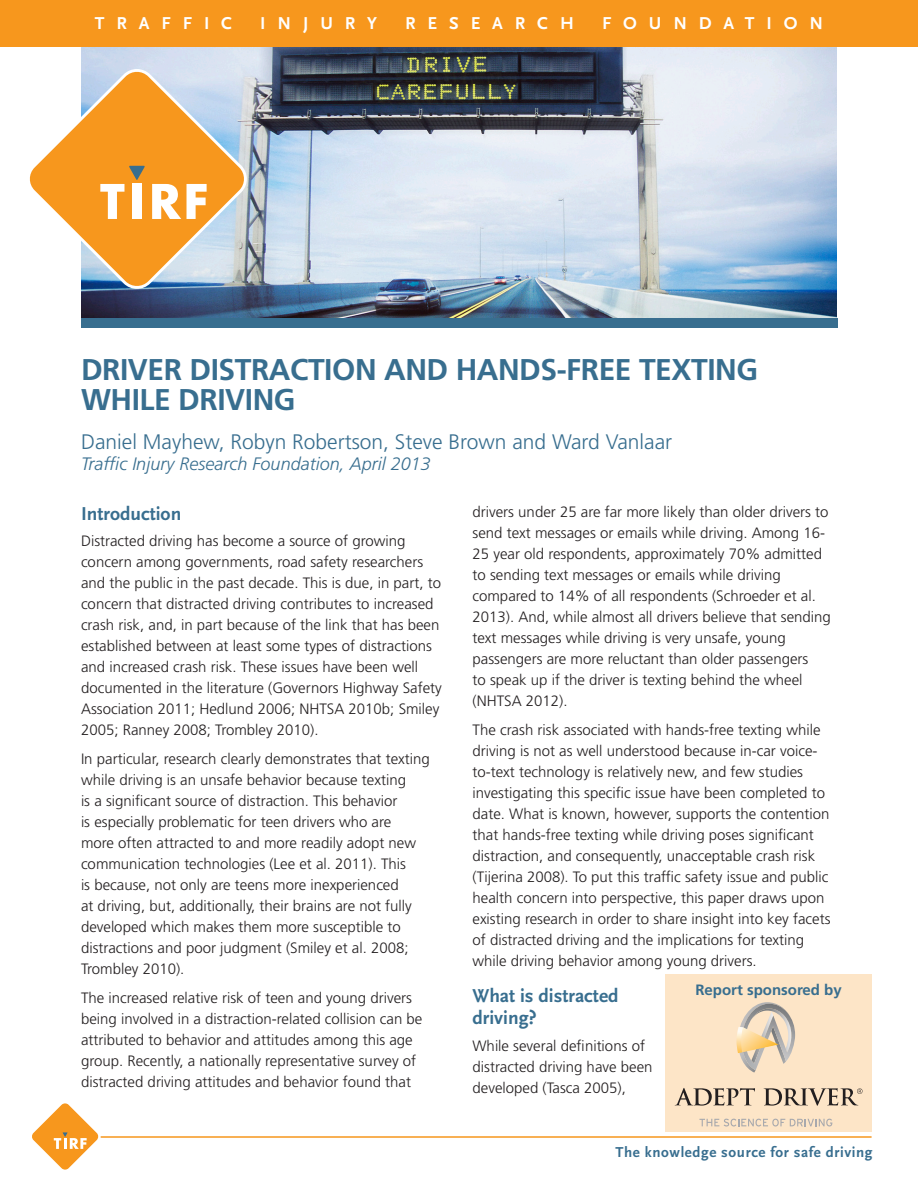
<style>
.page{position:relative;width:918px;height:1188px;background:#fff}
.page>*{position:absolute;margin:0;border:0;box-sizing:border-box;transform-origin:0 0}
.MAIN_HEADERS{font:700 30px/30px "Frutiger LT Std";letter-spacing:-.015em;color:#386e8f}
.MAIN_HEADERS-2{font:300 21px "Frutiger LT Std";color:#386e8f}
.HEADER_2{font:700 19.5px/22.5px "Scala Sans OT";color:#386e8f}
.MAIN_HEADERS-3{font:italic 300 18px "Frutiger LT Std";color:#386e8f}
.t1{font:700 18px "Scala Sans OT";letter-spacing:.66em;color:#fff}
.BODY_COPY{font:300 15px/21px "Frutiger LT Std";color:#231f20}
.t2{font:700 15px "Scala Sans OT";letter-spacing:.04em;color:#386e8f}
.BODY_COPY-2{font:700 15px "Frutiger LT Std";color:#386e8f}
</style>
<div class="page">
<img style="left:81px;top:47px;width:756px;height:271px">
<div style="left:0;top:0;width:918px;height:47px;background:#f7971d"></div>
<svg style="left:29px;top:70px;width:217px;height:218px"></svg>
<svg style="left:152px;top:184px;width:29px;height:35px"></svg>
<svg style="left:187px;top:184px;width:20px;height:35px"></svg>
<svg style="left:100px;top:166px;width:45px;height:53px"></svg>
<svg style="left:32px;top:1103px;width:67px;height:67px"></svg>
<div style="left:666px;top:974px;width:206px;height:158px;background:#fde5c7"></div>
<div style="left:81px;top:318px;width:757px;height:9px;background:#386e8f"></div>
<hr style="left:101px;top:1137px;width:771px;height:1px;background:#f7971d">
<svg style="left:699px;top:1119px;width:133px;height:7px"></svg>
<svg style="left:675px;top:1088px;width:80px;height:18px"></svg>
<img style="left:739px;top:1002px;width:37px;height:71px">
<img style="left:742px;top:1004px;width:53px;height:66px">
<svg style="left:736px;top:1027px;width:42px;height:26px"></svg>
<svg style="left:764px;top:1088px;width:98px;height:18px"></svg>
<p class="t1" style="left:95px;top:13px;width:139px">TRAFFIC</p>
<p class="t1" style="left:260px;top:13px;width:118px">INJURY</p>
<p class="t1" style="left:405px;top:13px;width:170px">RESEARCH</p>
<p class="t1" style="left:602px;top:13px;width:223px">FOUNDATION</p>
<p class="MAIN_HEADERS" style="left:81px;top:354px;width:679px">DRIVER DISTRACTION AND HANDS-FREE TEXTING<br>WHILE DRIVING</p>
<p class="MAIN_HEADERS-2" style="left:81px;top:430px;width:593px">Daniel Mayhew, Robyn Robertson, Steve Brown and Ward Vanlaar</p>
<p class="MAIN_HEADERS-3" style="left:81px;top:454px;width:351px">Traffic Injury Research Foundation, April 2013</p>
<p class="HEADER_2" style="left:81px;top:502px;width:102px">Introduction</p>
<p class="BODY_COPY" style="left:81px;top:531px;width:362px">Distracted driving has become a source of growing concern among governments, road safety researchers and the public in the past decade. This is due, in part, to concern that distracted driving contributes to increased crash risk, and, in part because of the link that has been established between at least some types of distractions and increased crash risk. These issues have been well documented in the literature (Governors Highway Safety Association 2011; Hedlund 2006; NHTSA 2010b; Smiley 2005; Ranney 2008; Trombley 2010).</p>
<p class="BODY_COPY" style="left:81px;top:749px;width:350px">In particular, research clearly demonstrates that texting while driving is an unsafe behavior because texting<br>is a significant source of distraction. This behavior<br>is especially problematic for teen drivers who are<br>more often attracted to and more readily adopt new communication technologies (Lee et al. 2011). This<br>is because, not only are teens more inexperienced<br>at driving, but, additionally, their brains are not fully developed which makes them more susceptible to distractions and poor judgment (Smiley et al. 2008; Trombley 2010).</p>
<p class="BODY_COPY" style="left:81px;top:988px;width:343px">The increased relative risk of teen and young drivers being involved in a distraction-related collision can be attributed to behavior and attitudes among this age group. Recently, a nationally representative survey of distracted driving attitudes and behavior found that</p>
<p class="BODY_COPY" style="left:472px;top:501px;width:360px">drivers under 25 are far more likely than older drivers to send text messages or emails while driving. Among 16- 25 year old respondents, approximately 70% admitted to sending text messages or emails while driving compared to 14% of all respondents (Schroeder et al.<br>2013). And, while almost all drivers believe that sending text messages while driving is very unsafe, young passengers are more reluctant than older passengers<br>to speak up if the driver is texting behind the wheel (NHTSA 2012).</p>
<p class="BODY_COPY" style="left:472px;top:719px;width:360px">The crash risk associated with hands-free texting while driving is not as well understood because in-car voice&shy;to-text technology is relatively new, and few studies investigating this specific issue have been completed to date. What is known, however, supports the contention that hands-free texting while driving poses significant distraction, and consequently, unacceptable crash risk (Tijerina 2008). To put this traffic safety issue and public health concern into perspective, this paper draws upon existing research in order to share insight into key facets of distracted driving and the implications for texting while driving behavior among young drivers.</p>
<p class="HEADER_2" style="left:472px;top:984px;width:147px">What is distracted driving?</p>
<p class="BODY_COPY" style="left:472px;top:1035px;width:182px">While several definitions of distracted driving have been developed (Tasca 2005),</p>
<p class="BODY_COPY-2" style="left:695px;top:981px;width:148px">Report sponsored by</p>
<p class="t2" style="left:616px;top:1144px;width:259px">The knowledge source for safe driving</p>
</div>
